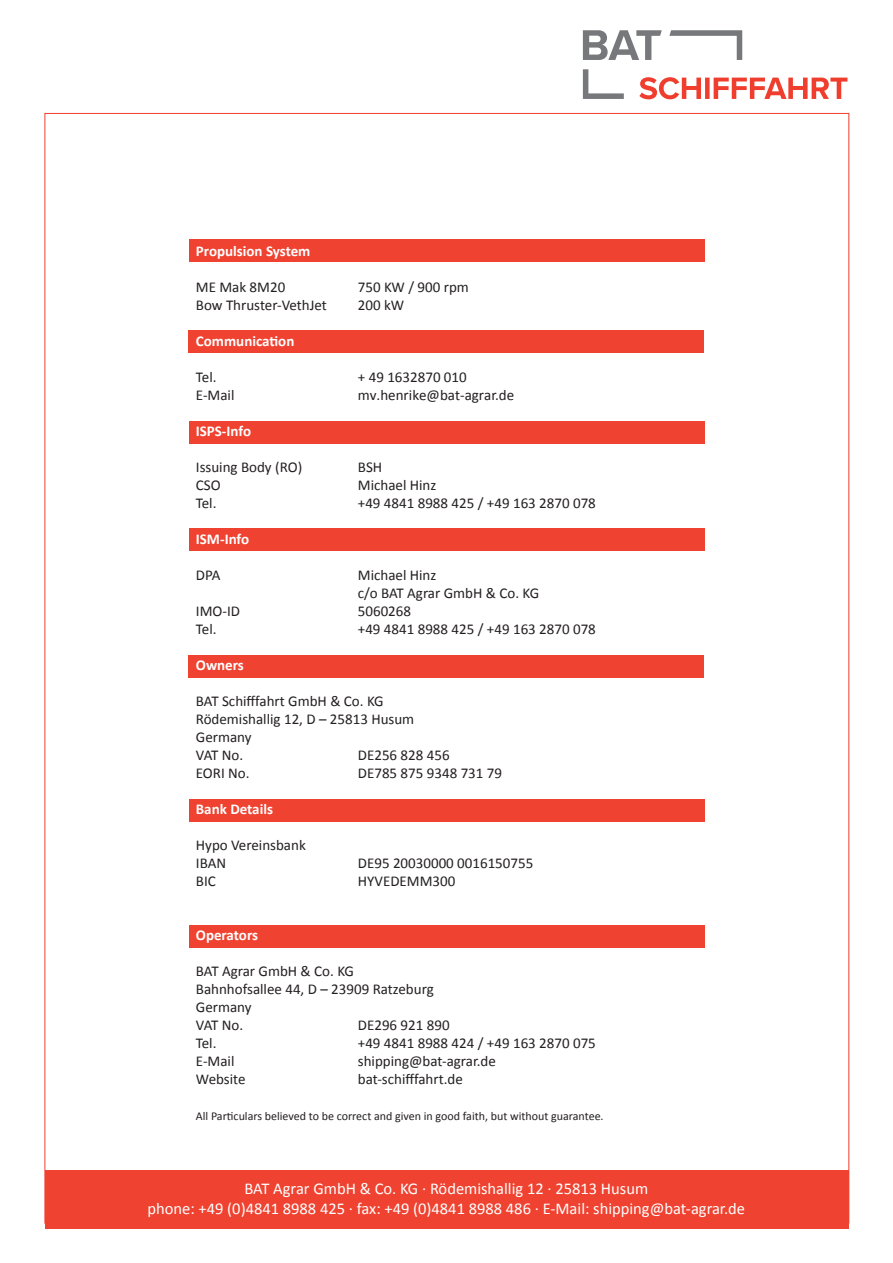
<style>
.page{position:relative;width:893px;height:1263px;background:#fff}
.page>*{position:absolute;margin:0;border:0;box-sizing:border-box;transform-origin:0 0}
.t1{font:16.5px/19.8px "Calibri";color:#fff;text-align:center}
.t2{font:15px/18px "Calibri";color:#231f20}
.t3{font:700 15px "Calibri";color:#fff}
.t4{font:12px "Calibri";color:#231f20}
</style>
<div class="page">
<div style="left:45px;top:1170px;width:804px;height:59px;background:#ef4230"></div>
<svg style="left:583px;top:30px;width:264px;height:69px"></svg>
<div style="left:189px;top:528px;width:516px;height:23px;background:#ef4230"></div>
<div style="left:189px;top:925px;width:516px;height:23px;background:#ef4230"></div>
<div style="left:189px;top:421px;width:516px;height:23px;background:#ef4230"></div>
<div style="left:188px;top:330px;width:516px;height:23px;background:#ef4230"></div>
<div style="left:188px;top:655px;width:516px;height:23px;background:#ef4230"></div>
<div style="left:189px;top:799px;width:515px;height:23px;background:#ef4230"></div>
<div style="left:189px;top:239px;width:515px;height:23px;background:#ef4230"></div>
<p class="t3" style="left:196px;top:241px;width:116px">Propulsion System</p>
<p class="t2" style="left:196px;top:278px;width:91px">ME Mak 8M20</p>
<p class="t2" style="left:358px;top:278px;width:112px">750 KW / 900 rpm</p>
<p class="t2" style="left:196px;top:296px;width:133px">Bow Thruster-VethJet</p>
<p class="t2" style="left:358px;top:296px;width:48px">200 kW</p>
<p class="t3" style="left:196px;top:331px;width:100px">Communication</p>
<p class="t2" style="left:196px;top:368px;width:40px">Tel.<br>E-Mail</p>
<p class="t2" style="left:358px;top:368px;width:158px">+ 49 1632870 010 mv.henrike@bat-agrar.de</p>
<p class="t3" style="left:196px;top:421px;width:57px">ISPS-Info</p>
<p class="t2" style="left:196px;top:458px;width:108px">Issuing Body (RO)</p>
<p class="t2" style="left:358px;top:458px;width:26px">BSH</p>
<p class="t2" style="left:196px;top:476px;width:26px">CSO</p>
<p class="t2" style="left:358px;top:476px;width:80px">Michael Hinz</p>
<p class="t2" style="left:196px;top:494px;width:22px">Tel.</p>
<p class="t2" style="left:358px;top:494px;width:239px">+49 4841 8988 425 / +49 163 2870 078</p>
<p class="t3" style="left:196px;top:529px;width:55px">ISM-Info</p>
<p class="t2" style="left:196px;top:566px;width:26px">DPA</p>
<p class="t2" style="left:358px;top:566px;width:183px">Michael Hinz<br>c/o BAT Agrar GmbH &amp; Co. KG</p>
<p class="t2" style="left:196px;top:602px;width:46px">IMO-ID</p>
<p class="t2" style="left:358px;top:602px;width:55px">5060268</p>
<p class="t2" style="left:196px;top:620px;width:22px">Tel.</p>
<p class="t2" style="left:358px;top:620px;width:239px">+49 4841 8988 425 / +49 163 2870 078</p>
<p class="t3" style="left:196px;top:655px;width:50px">Owners</p>
<p class="t2" style="left:196px;top:692px;width:220px">BAT Schifffahrt GmbH &amp; Co. KG<br>Rödemishallig 12, D – 25813 Husum<br>Germany<br>VAT No.</p>
<p class="t2" style="left:358px;top:746px;width:93px">DE256 828 456</p>
<p class="t2" style="left:196px;top:764px;width:55px">EORI No.</p>
<p class="t2" style="left:358px;top:764px;width:146px">DE785 875 9348 731 79</p>
<p class="t3" style="left:196px;top:799px;width:79px">Bank Details</p>
<p class="t2" style="left:196px;top:836px;width:111px">Hypo Vereinsbank<br>IBAN</p>
<p class="t2" style="left:358px;top:854px;width:177px">DE95 20030000 0016150755</p>
<p class="t2" style="left:196px;top:872px;width:21px">BIC</p>
<p class="t2" style="left:358px;top:872px;width:99px">HYVEDEMM300</p>
<p class="t3" style="left:196px;top:925px;width:64px">Operators</p>
<p class="t2" style="left:196px;top:962px;width:239px">BAT Agrar GmbH &amp; Co. KG<br>Bahnhofsallee 44, D – 23909 Ratzeburg<br>Germany<br>VAT No.</p>
<p class="t2" style="left:358px;top:1016px;width:93px">DE296 921 890</p>
<p class="t2" style="left:196px;top:1034px;width:22px">Tel.</p>
<p class="t2" style="left:358px;top:1034px;width:239px">+49 4841 8988 424 / +49 163 2870 075</p>
<p class="t2" style="left:196px;top:1052px;width:40px">E-Mail</p>
<p class="t2" style="left:358px;top:1052px;width:140px">shipping@bat-agrar.de</p>
<p class="t2" style="left:196px;top:1070px;width:51px">Website</p>
<p class="t2" style="left:358px;top:1070px;width:106px">bat-schifffahrt.de</p>
<p class="t4" style="left:196px;top:1108px;width:409px">All Particulars believed to be correct and given in good faith, but without guarantee.</p>
<p class="t1" style="left:148px;top:1179px;width:599px">BAT Agrar GmbH &amp; Co. KG · Rödemishallig 12 · 25813 Husum<br>phone: +49 (0)4841 8988 425 · fax: +49 (0)4841 8988 486 · E-Mail: shipping@bat-agrar.de</p>
</div>
